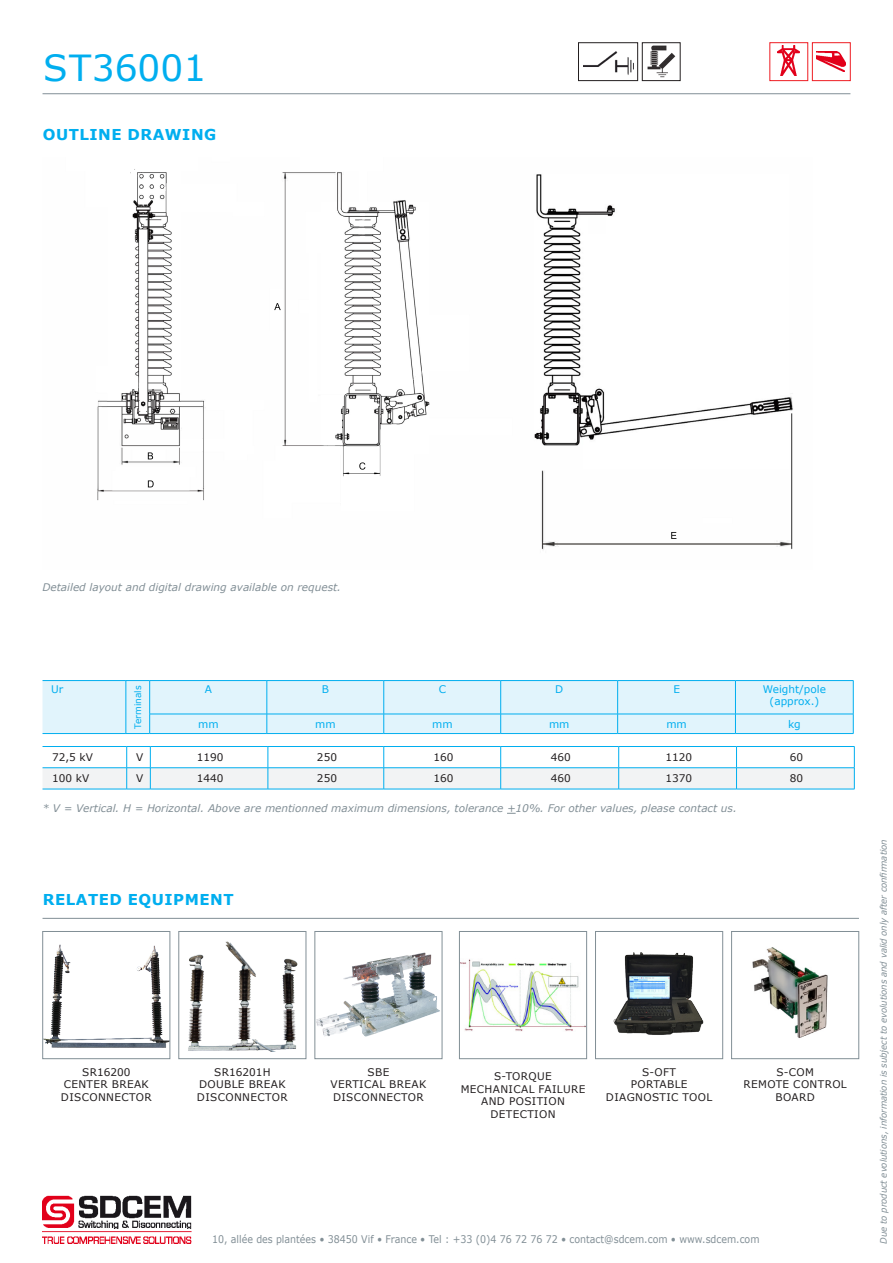
<style>
.page{position:relative;width:893px;height:1263px;background:#fff}
.page>*{position:absolute;margin:0;border:0;box-sizing:border-box;transform-origin:0 0}
.t1{font:36px "Verdana";color:#00aeef}
.t2{font:700 15px "Verdana";letter-spacing:.035em;color:#00aeef}
.t3{font:10.5px/12.6px "Verdana";letter-spacing:.035em;color:#231f20}
.intro{font:italic 10.5px "Verdana";color:#828f96}
.t4{font:10.5px "Verdana";color:#828f96;scale:.9 1}
.t5{font:10.5px/12.6px "Verdana";color:#00aeef;text-align:center}
.t6{font:10.5px "Verdana";color:#231f20}
.t7{font:italic 9px "Verdana";letter-spacing:-.01em;color:#828f96;scale:.95 1}
.t8{font:9px "Verdana";color:#00aeef}
</style>
<div class="page">
<img style="left:43px;top:1195px;width:149px;height:48px">
<img style="left:97px;top:169px;width:696px;height:381px">
<img style="left:778px;top:46px;width:22px;height:30px">
<div style="left:812px;top:43px;width:38px;height:38px;border:1px solid #ee1d23"></div>
<img style="left:817px;top:51px;width:28px;height:21px">
<hr style="left:43px;top:93px;width:807px;height:1px;background:#828f96">
<svg style="left:43px;top:746px;width:812px;height:44px"></svg>
<hr style="left:150px;top:789px;width:118px;height:1px;background:#00aeef">
<hr style="left:268px;top:789px;width:116px;height:1px;background:#00aeef">
<hr style="left:384px;top:789px;width:117px;height:1px;background:#00aeef">
<hr style="left:501px;top:789px;width:118px;height:1px;background:#00aeef">
<hr style="left:619px;top:789px;width:117px;height:1px;background:#00aeef">
<hr style="left:736px;top:789px;width:118px;height:1px;background:#00aeef">
<svg style="left:43px;top:680px;width:811px;height:54px;background:#d6f0fb"></svg>
<hr style="left:150px;top:733px;width:117px;height:1px;background:#00aeef">
<hr style="left:267px;top:733px;width:117px;height:1px;background:#00aeef">
<hr style="left:384px;top:733px;width:117px;height:1px;background:#00aeef">
<hr style="left:501px;top:733px;width:117px;height:1px;background:#00aeef">
<hr style="left:618px;top:733px;width:117px;height:1px;background:#00aeef">
<hr style="left:735px;top:733px;width:118px;height:1px;background:#00aeef">
<img style="left:583px;top:51px;width:50px;height:24px">
<div style="left:578px;top:43px;width:60px;height:38px;border:1px solid #231f20"></div>
<img style="left:647px;top:45px;width:29px;height:33px">
<div style="left:642px;top:43px;width:38px;height:38px;border:1px solid #231f20"></div>
<hr style="left:43px;top:918px;width:816px;height:1px;background:#828f96">
<img style="left:45px;top:944px;width:123px;height:104px">
<div style="left:43px;top:931px;width:127px;height:128px;border:1px solid #828f96"></div>
<img style="left:317px;top:952px;width:123px;height:85px">
<div style="left:315px;top:931px;width:127px;height:128px;border:1px solid #828f96"></div>
<img style="left:188px;top:941px;width:110px;height:111px">
<div style="left:179px;top:931px;width:127px;height:128px;border:1px solid #828f96"></div>
<img style="left:461px;top:959px;width:124px;height:72px">
<div style="left:459px;top:931px;width:128px;height:128px;border:1px solid #828f96"></div>
<img style="left:613px;top:952px;width:91px;height:83px">
<div style="left:595px;top:931px;width:128px;height:128px;border:1px solid #828f96"></div>
<img style="left:752px;top:947px;width:76px;height:91px">
<div style="left:731px;top:931px;width:128px;height:128px;border:1px solid #828f96"></div>
<p class="t1" style="left:43px;top:43px;width:165px">ST36001</p>
<p class="t2" style="left:43px;top:124px;width:175px">OUTLINE DRAWING</p>
<p class="intro" style="left:43px;top:580px;width:300px">Detailed layout and digital drawing available on request.</p>
<p class="t5" style="left:51px;top:683px;width:14px">Ur</p>
<p class="t8" style="left:132px;top:729px;width:45px;rotate:-90deg">Terminals</p>
<p class="t5" style="left:205px;top:683px;width:9px">A</p>
<p class="t5" style="left:322px;top:683px;width:9px">B</p>
<p class="t5" style="left:439px;top:683px;width:9px">C</p>
<p class="t5" style="left:555px;top:683px;width:10px">D</p>
<p class="t5" style="left:673px;top:683px;width:8px">E</p>
<p class="t5" style="left:763px;top:683px;width:65px">Weight/pole (approx.)</p>
<p class="t5" style="left:198px;top:717px;width:22px">mm</p>
<p class="t5" style="left:315px;top:717px;width:22px">mm</p>
<p class="t5" style="left:432px;top:717px;width:22px">mm</p>
<p class="t5" style="left:549px;top:717px;width:22px">mm</p>
<p class="t5" style="left:666px;top:717px;width:22px">mm</p>
<p class="t5" style="left:788px;top:717px;width:14px">kg</p>
<p class="t3" style="left:52px;top:751px;width:42px">72,5 kV</p>
<p class="t3" style="left:136px;top:751px;width:9px">V</p>
<p class="t3" style="left:197px;top:751px;width:28px">1190</p>
<p class="t3" style="left:317px;top:751px;width:22px">250</p>
<p class="t3" style="left:433px;top:751px;width:22px">160</p>
<p class="t3" style="left:551px;top:751px;width:22px">460</p>
<p class="t3" style="left:665px;top:751px;width:28px">1120</p>
<p class="t3" style="left:790px;top:751px;width:15px">60</p>
<p class="t3" style="left:52px;top:772px;width:39px">100 kV</p>
<p class="t3" style="left:136px;top:772px;width:9px">V</p>
<p class="t3" style="left:197px;top:772px;width:28px">1440</p>
<p class="t3" style="left:317px;top:772px;width:22px">250</p>
<p class="t3" style="left:433px;top:772px;width:22px">160</p>
<p class="t3" style="left:551px;top:772px;width:22px">460</p>
<p class="t3" style="left:665px;top:772px;width:28px">1370</p>
<p class="t3" style="left:790px;top:772px;width:15px">80</p>
<p class="intro" style="left:43px;top:801px;width:696px">* V = Vertical. H = Horizontal. Above are mentionned maximum dimensions, tolerance +10%. For other values, please contact us.</p>
<p class="t2" style="left:43px;top:888px;width:192px">RELATED EQUIPMENT</p>
<p class="t6" style="left:82px;top:1065px;width:50px">SR16200</p>
<p class="t3" style="left:61px;top:1078px;width:92px">CENTER BREAK<br>DISCONNECTOR</p>
<p class="t6" style="left:214px;top:1065px;width:58px">SR16201H</p>
<p class="t3" style="left:197px;top:1078px;width:92px">DOUBLE BREAK<br>DISCONNECTOR</p>
<p class="t3" style="left:368px;top:1065px;width:23px">SBE</p>
<p class="t3" style="left:331px;top:1078px;width:97px">VERTICAL BREAK<br>DISCONNECTOR</p>
<p class="t3" style="left:494px;top:1070px;width:59px">S-TORQUE</p>
<p class="t3" style="left:461px;top:1082px;width:126px;text-align:center">MECHANICAL FAILURE<br>AND POSITION<br>DETECTION</p>
<p class="t3" style="left:642px;top:1065px;width:35px">S-OFT</p>
<p class="t3" style="left:606px;top:1078px;width:108px;text-align:center">PORTABLE<br>DIAGNOSTIC TOOL</p>
<p class="t3" style="left:776px;top:1065px;width:39px">S-COM</p>
<p class="t3" style="left:743px;top:1078px;width:105px;text-align:center">REMOTE CONTROL<br>BOARD</p>
<p class="t4" style="left:212px;top:1232px;width:610px">10, allée des plantées • 38450 Vif • France • Tel : +33 (0)4 76 72 76 72 • contact@sdcem.com • www.sdcem.com</p>
<p class="t7" style="left:877px;top:1243px;width:427px;rotate:-90deg">Due to product evolutions, information is subject to evolutions and valid only after confirmation</p>
</div>
